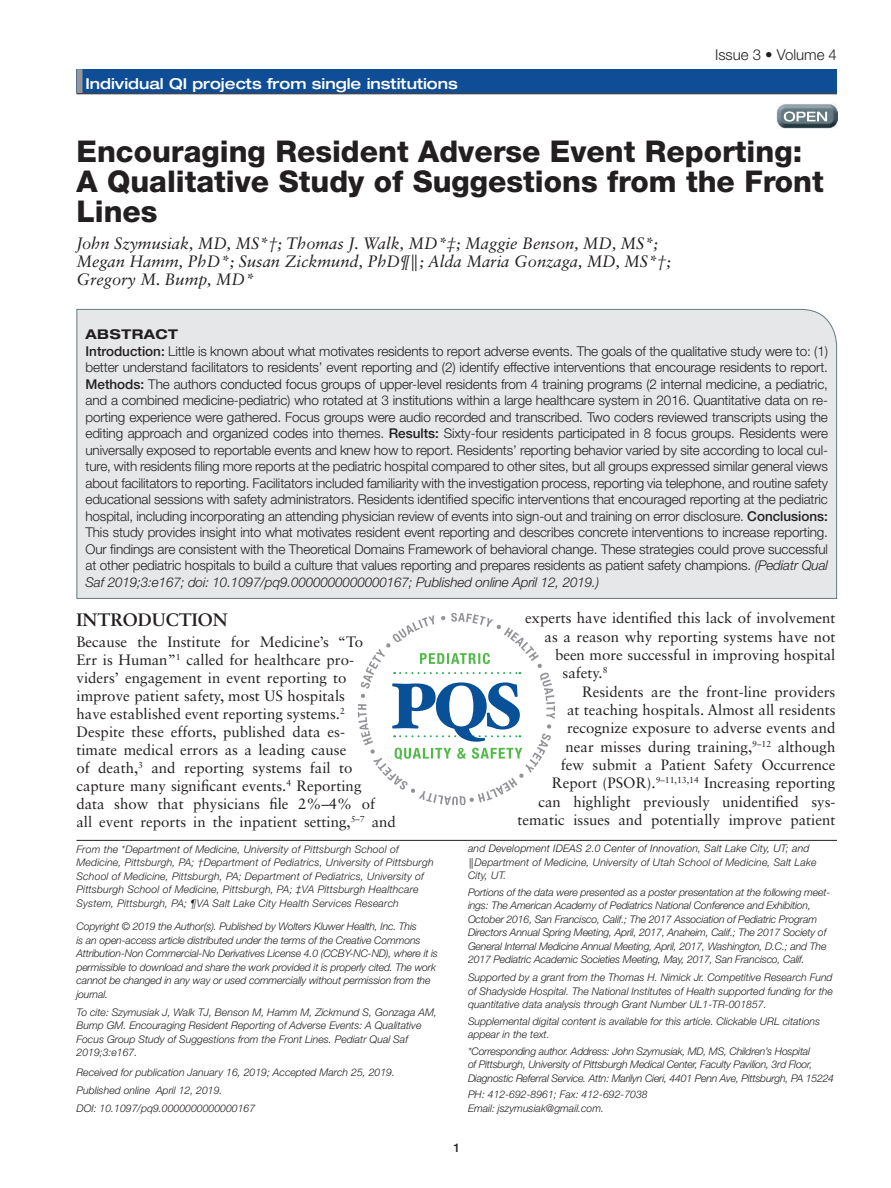
<style>
.page{position:relative;width:891px;height:1188px;background:#fff}
.page>*{position:absolute;margin:0;border:0;box-sizing:border-box;transform-origin:0 0}
.t1{font:800 30px/30px "Helvetica Neue LT Std";color:#231f20}
.t2{font:700 18px "Sabon LT Std";color:#231f20}
.t3{font:italic 16.5px/18px "Sabon LT Std";color:#231f20}
.t4{font:15px/18px "Sabon LT Std";color:#231f20}
.t5{font:500 expanded 15px "Helvetica Neue LT Std";color:#fff}
.t6{font:300 15px "Helvetica Neue LT Std";color:#231f20}
.t7{font:300 13.5px/16.5px "Helvetica Neue LT Std";letter-spacing:-.01em;color:#231f20}
.t8{font:500 12px "Helvetica Neue LT Std";color:#231f20}
.t9{font:italic 300 10.5px/13.5px "Helvetica Neue LT Std";letter-spacing:-.015em;color:#231f20}
.t10{font:italic 300 10.5px/13.5px "Helvetica Neue LT Std";letter-spacing:.015em;color:#231f20}
.s1{font-family:"Courier Std";font-style:normal}
.s2{font-weight:700;font-stretch:expanded}
.s3{font-weight:500}
.s4{font-style:italic}
.s5{font-family:"Courier Std";font-weight:400;font-style:normal}
</style>
<div class="page">
<img style="left:776px;top:104px;width:61px;height:25px">
<svg style="left:784px;top:111px;width:43px;height:11px"></svg>
<div style="left:76px;top:69px;width:761px;height:24px;background:#0f4d96"></div>
<div style="left:76px;top:69px;width:6px;height:24px;background:#95979a"></div>
<hr style="left:76px;top:93px;width:761px;height:1px;background:#231f20">
<svg style="left:358px;top:613px;width:197px;height:192px"></svg>
<div style="left:76px;top:309px;width:761px;height:290px;background:#e6e7e9"></div>
<hr style="left:76px;top:840px;width:761px;height:1px;background:#231f20">
<p class="t5" style="left:86px;top:74px;width:374px">Individual QI projects from single institutions</p>
<p class="t6" style="left:715px;top:46px;width:123px">Issue 3 • Volume 4</p>
<h1 class="t1" style="left:76px;top:136px;width:749px">Encouraging Resident Adverse Event Reporting:<br>A Qualitative Study of Suggestions from the Front<br>Lines</h1>
<p class="t3" style="left:76px;top:234px;width:596px">John Szymusiak, MD, MS*†; Thomas J. Walk, MD*‡; Maggie Benson, MD, MS*;<br>Megan Hamm, PhD*; Susan Zickmund, PhD¶<span class="s1">║</span>; Alda Maria Gonzaga, MD, MS*†;<br>Gregory M. Bump, MD*</p>
<p class="t7" style="left:86px;top:326px;width:744px"><span class="s2">ABSTRACT<br></span><span class="s3">Introduction:</span> Little is known about what motivates residents to report adverse events. The goals of the qualitative study were to: (1) better understand facilitators to residents’ event reporting and (2) identify effective interventions that encourage residents to report.<br><span class="s3">Methods:</span> The authors conducted focus groups of upper-level residents from 4 training programs (2 internal medicine, a pediatric, and a combined medicine-pediatric) who rotated at 3 institutions within a large healthcare system in 2016. Quantitative data on re&shy;porting experience were gathered. Focus groups were audio recorded and transcribed. Two coders reviewed transcripts using the editing approach and organized codes into themes. <span class="s3">Results:</span> Sixty-four residents participated in 8 focus groups. Residents were universally exposed to reportable events and knew how to report. Residents’ reporting behavior varied by site according to local cul&shy;ture, with residents filing more reports at the pediatric hospital compared to other sites, but all groups expressed similar general views about facilitators to reporting. Facilitators included familiarity with the investigation process, reporting via telephone, and routine safety educational sessions with safety administrators. Residents identified specific interventions that encouraged reporting at the pediatric hospital, including incorporating an attending physician review of events into sign-out and training on error disclosure. <span class="s3">Conclusions:<br></span>This study provides insight into what motivates resident event reporting and describes concrete interventions to increase reporting.<br>Our findings are consistent with the Theoretical Domains Framework of behavioral change. These strategies could prove successful at other pediatric hospitals to build a culture that values reporting and prepares residents as patient safety champions. <span class="s4">(Pediatr Qual Saf 2019;3:e167; doi: 10.1097/pq9.0000000000000167; Published online April 12, 2019.)</span></p>
<h2 class="t2" style="left:76px;top:608px;width:153px">INTRODUCTION</h2>
<p class="t4" style="left:76px;top:632px;width:321px">Because the Institute for Medicine’s “To<br>Err is Human”<sup>1</sup> called for healthcare pro&shy;viders’ engagement in event reporting to improve patient safety, most US hospitals<br>have established event reporting systems.<sup>2<br></sup>Despite these efforts, published data es-<br>timate medical errors as a leading cause<br>of death,<sup>3</sup> and reporting systems fail to capture many significant events.<sup>4</sup> Reporting<br>data show that physicians file 2%–4% of<br>all event reports in the inpatient setting,<sup>5–7</sup> and</p>
<p class="t10" style="left:76px;top:842px;width:359px">From the *Department of Medicine, University of Pittsburgh School of Medicine, Pittsburgh, PA; †Department of Pediatrics, University of Pittsburgh School of Medicine, Pittsburgh, PA; Department of Pediatrics, University of Pittsburgh School of Medicine, Pittsburgh, PA; ‡VA Pittsburgh Healthcare System, Pittsburgh, PA; ¶VA Salt Lake City Health Services Research</p>
<p class="t9" style="left:76px;top:919px;width:363px">Copyright © 2019 the Author(s). Published by Wolters Kluwer Health, Inc. This<br>is an open-access article distributed under the terms of the Creative Commons Attribution-Non Commercial-No Derivatives License 4.0 (CCBY-NC-ND), where it is permissible to download and share the work provided it is properly cited. The work cannot be changed in any way or used commercially without permission from the journal.</p>
<p class="t9" style="left:76px;top:1005px;width:362px">To cite: Szymusiak J, Walk TJ, Benson M, Hamm M, Zickmund S, Gonzaga AM, Bump GM. Encouraging Resident Reporting of Adverse Events: A Qualitative Focus Group Study of Suggestions from the Front Lines. Pediatr Qual Saf 2019;3:e167.</p>
<p class="t9" style="left:76px;top:1063px;width:320px;line-height:18px">Received for publication January 16, 2019; Accepted March 25, 2019.<br>Published online April 12, 2019.<br>DOI: 10.1097/pq9.0000000000000167</p>
<p class="t4" style="left:525px;top:609px;width:312px">experts have identified this lack of involvement</p>
<p class="t4" style="left:545px;top:627px;width:292px">as a reason why reporting systems have not</p>
<p class="t4" style="left:555px;top:646px;width:282px">been more successful in improving hospital</p>
<p class="t4" style="left:563px;top:664px;width:47px">safety.<sup>8</sup></p>
<p class="t4" style="left:582px;top:682px;width:255px">Residents are the front-line providers</p>
<p class="t4" style="left:567px;top:701px;width:270px">at teaching hospitals. Almost all residents</p>
<p class="t4" style="left:567px;top:719px;width:270px">recognize exposure to adverse events and</p>
<p class="t4" style="left:566px;top:737px;width:271px">near misses during training,<sup>9–12</sup> although</p>
<p class="t4" style="left:561px;top:756px;width:276px">few submit a Patient Safety Occurrence</p>
<p class="t4" style="left:552px;top:774px;width:285px">Report (PSOR).<sup>9–11,13,14</sup> Increasing reporting</p>
<p class="t4" style="left:538px;top:792px;width:299px">can highlight previously unidentified sys-</p>
<p class="t4" style="left:517px;top:811px;width:319px">tematic issues and potentially improve patient</p>
<p class="t10" style="left:468px;top:842px;width:350px">and Development IDEAS 2.0 Center of Innovation, Salt Lake City, UT; and <span class="s5">║</span>Department of Medicine, University of Utah School of Medicine, Salt Lake<br>City, UT.</p>
<p class="t9" style="left:468px;top:885px;width:364px">Portions of the data were presented as a poster presentation at the following meet&shy;ings: The American Academy of Pediatrics National Conference and Exhibition, October 2016, San Francisco, Calif.; The 2017 Association of Pediatric Program Directors Annual Spring Meeting, April, 2017, Anaheim, Calif.; The 2017 Society of General Internal Medicine Annual Meeting, April, 2017, Washington, D.C.; and The 2017 Pediatric Academic Societies Meeting, May, 2017, San Francisco, Calif.</p>
<p class="t9" style="left:468px;top:971px;width:367px;text-align:justify">Supported by a grant from the Thomas H. Nimick Jr. Competitive Research Fund of Shadyside Hospital. The National Institutes of Health supported funding for the quantitative data analysis through Grant Number UL1-TR-001857.</p>
<p class="t9" style="left:468px;top:1014px;width:354px">Supplemental digital content is available for this article. Clickable URL citations appear in the text.</p>
<p class="t9" style="left:468px;top:1044px;width:368px">*Corresponding author. Address: John Szymusiak, MD, MS, Children’s Hospital<br>of Pittsburgh, University of Pittsburgh Medical Center, Faculty Pavilion, 3rd Floor,<br>Diagnostic Referral Service. Attn: Marilyn Cieri, 4401 Penn Ave, Pittsburgh, PA 15224</p>
<p class="t9" style="left:468px;top:1088px;width:181px">PH: 412-692-8961; Fax: 412-692-7038<br>Email: jszymusiak@gmail.com.</p>
<p class="t8" style="left:453px;top:1140px;width:8px">1</p>
</div>
